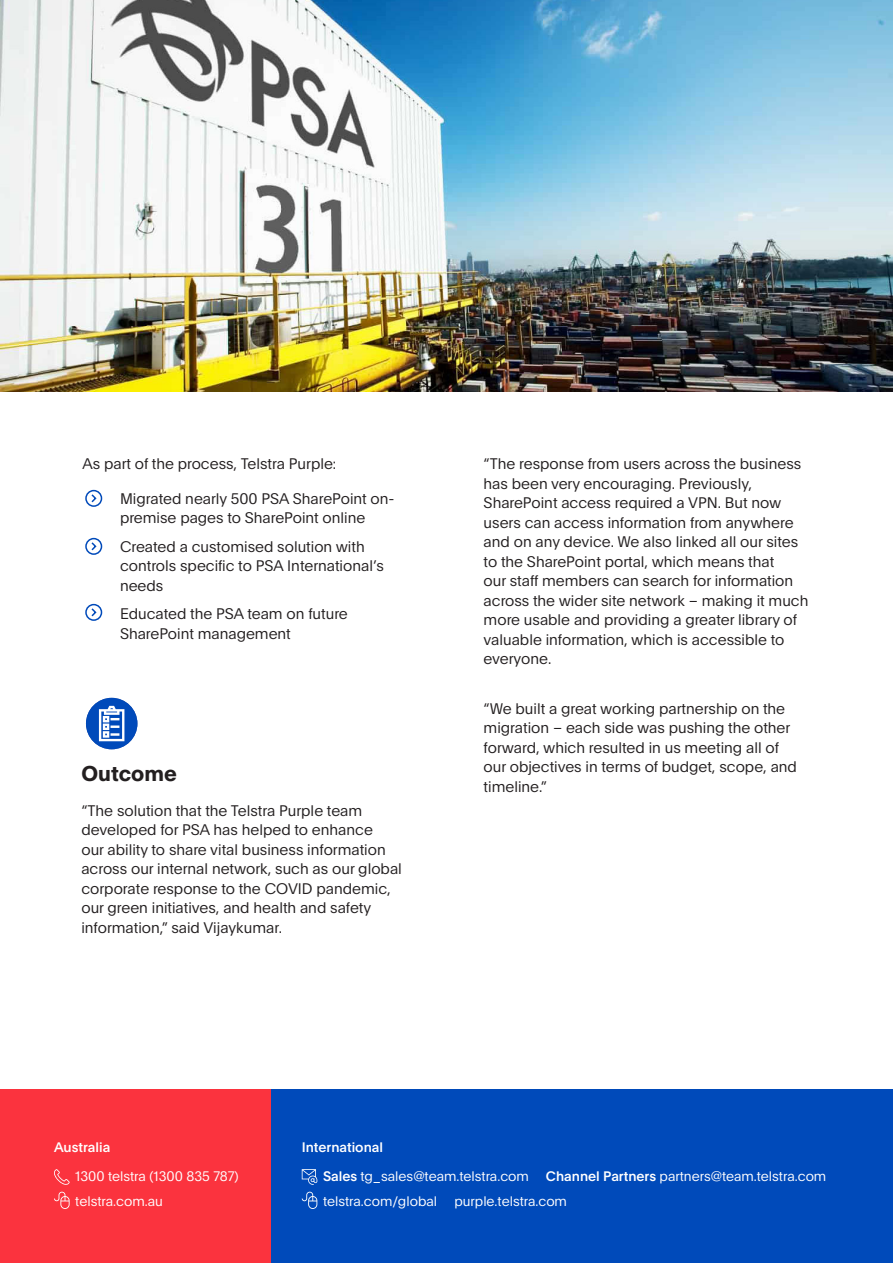
<style>
.page{position:relative;width:893px;height:1263px;background:#fff}
.page>*{position:absolute;margin:0;border:0;box-sizing:border-box;transform-origin:0 0}
.t1{font:700 21px "Plain";color:#231f20}
.Bullet_Text{font:300 15px/19.5px "Plain";color:#231f20}
.t2{font:300 13.5px/29px "Plain";color:#fff}
.s1{font-weight:500}
</style>
<div class="page">
<div style="left:0;top:1090px;width:272px;height:173px;background:#fb333e"></div>
<div style="left:272px;top:1090px;width:621px;height:173px;background:#004aba"></div>
<svg style="left:302px;top:1192px;width:15px;height:17px"></svg>
<svg style="left:54px;top:1192px;width:16px;height:17px"></svg>
<svg style="left:54px;top:1169px;width:16px;height:16px"></svg>
<svg style="left:302px;top:1169px;width:15px;height:16px"></svg>
<img style="left:0;top:0;width:893px;height:392px">
<svg style="left:86px;top:698px;width:51px;height:51px"></svg>
<svg style="left:85px;top:490px;width:17px;height:17px"></svg>
<svg style="left:85px;top:538px;width:17px;height:17px"></svg>
<svg style="left:85px;top:604px;width:17px;height:17px"></svg>
<p class="Bullet_Text" style="left:82px;top:453px;width:255px">As part of the process, Telstra Purple:</p>
<p class="Bullet_Text" style="left:120px;top:488px;width:276px">Migrated nearly 500 PSA SharePoint on&shy;premise pages to SharePoint online</p>
<p class="Bullet_Text" style="left:120px;top:536px;width:265px">Created a customised solution with controls specific to PSA International’s needs</p>
<p class="Bullet_Text" style="left:120px;top:603px;width:229px">Educated the PSA team on future<br>SharePoint management</p>
<p class="t1" style="left:81px;top:758px;width:97px">Outcome</p>
<p class="Bullet_Text" style="left:81px;top:800px;width:322px">“The solution that the Telstra Purple team developed for PSA has helped to enhance<br>our ability to share vital business information across our internal network, such as our global corporate response to the COVID pandemic, our green initiatives, and health and safety information,” said Vijaykumar.</p>
<p class="Bullet_Text" style="left:484px;top:453px;width:326px">“The response from users across the business has been very encouraging. Previously, SharePoint access required a VPN. But now users can access information from anywhere and on any device. We also linked all our sites to the SharePoint portal, which means that<br>our staff members can search for information across the wider site network – making it much more usable and providing a greater library of valuable information, which is accessible to everyone.</p>
<p class="Bullet_Text" style="left:484px;top:698px;width:315px">“We built a great working partnership on the migration – each side was pushing the other forward, which resulted in us meeting all of our objectives in terms of budget, scope, and timeline.”</p>
<p class="t2" style="left:75px;top:1132px;width:165px;text-indent:-21px"><span class="s1">Australia<br></span>1300 telstra (1300 835 787)</p>
<p class="t2" style="left:75px;top:1186px;width:89px">telstra.com.au</p>
<p class="t2" style="left:323px;top:1132px;width:207px;text-indent:-21px"><span class="s1">International<br>Sales</span> tg_sales@team.telstra.com</p>
<p class="t2" style="left:546px;top:1161px;width:282px"><span class="s1">Channel Partners</span> partners@team.telstra.com</p>
<p class="t2" style="left:323px;top:1186px;width:116px">telstra.com/global</p>
<p class="t2" style="left:454px;top:1186px;width:114px">purple.telstra.com</p>
</div>
